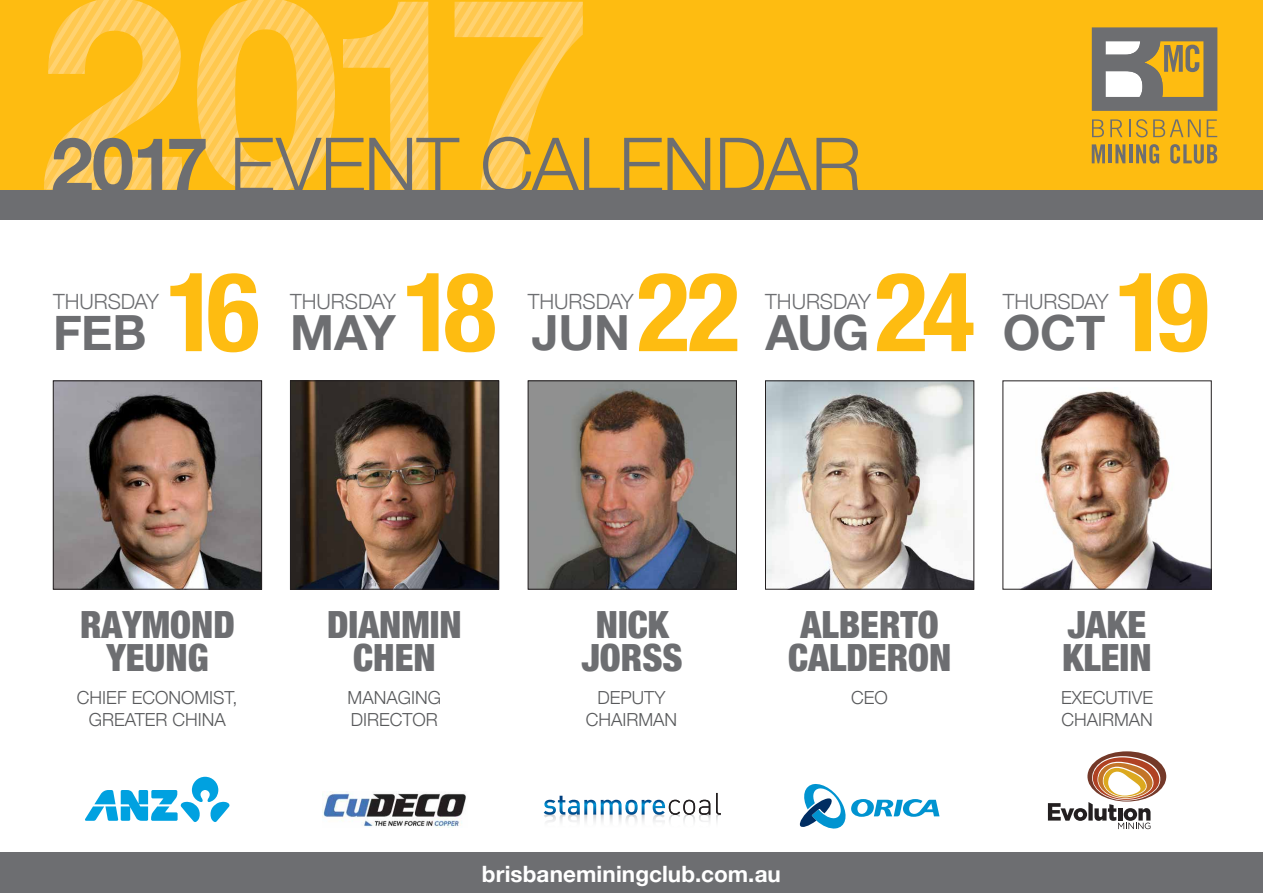
<style>
.page{position:relative;width:1263px;height:893px;background:#fff}
.page>*{position:absolute;margin:0;border:0;box-sizing:border-box;transform-origin:0 0}
.t1{font:700 condensed 109.95px "Helvetica Neue";letter-spacing:-.11em;color:#febc11}
.t2{font:300 76.2px "Helvetica Neue";letter-spacing:-.01em;color:#6d6e71}
.t3{font:700 48.45px "Helvetica Neue";letter-spacing:-.005em;color:#6d6e71}
.t4{font:900 condensed 37.5px/33px "Helvetica Neue";color:#6d6e71;text-align:center}
.t5{font:700 22.5px "Helvetica Neue";letter-spacing:.005em;color:#fff}
.t6{font:300 21px "Helvetica Neue";letter-spacing:-.005em;color:#6d6e71}
.t7{font:300 18px/21.6px "Helvetica Neue";color:#58595b;text-align:center}
.s1{font-weight:700}
</style>
<div class="page">
<div style="left:0;top:0;width:1263px;height:213px;background:#febc11"></div>
<svg style="left:48px;top:27px;width:12px;height:163px"></svg>
<svg style="left:60px;top:13px;width:12px;height:177px"></svg>
<svg style="left:72px;top:5px;width:12px;height:185px"></svg>
<svg style="left:84px;top:0;width:12px;height:190px"></svg>
<svg style="left:96px;top:0;width:12px;height:190px"></svg>
<svg style="left:108px;top:0;width:12px;height:190px"></svg>
<svg style="left:120px;top:0;width:12px;height:190px"></svg>
<svg style="left:132px;top:0;width:12px;height:190px"></svg>
<svg style="left:144px;top:3px;width:12px;height:187px"></svg>
<svg style="left:156px;top:9px;width:11px;height:181px"></svg>
<svg style="left:167px;top:19px;width:12px;height:171px"></svg>
<svg style="left:197px;top:48px;width:6px;height:95px"></svg>
<svg style="left:203px;top:22px;width:12px;height:147px;background:#fec951"></svg>
<svg style="left:215px;top:10px;width:12px;height:171px;background:#fecb58"></svg>
<svg style="left:227px;top:3px;width:12px;height:185px;background:#feca52"></svg>
<svg style="left:239px;top:0;width:12px;height:190px"></svg>
<svg style="left:251px;top:0;width:12px;height:190px"></svg>
<svg style="left:263px;top:0;width:12px;height:190px"></svg>
<svg style="left:275px;top:0;width:12px;height:190px"></svg>
<svg style="left:287px;top:1px;width:12px;height:189px"></svg>
<svg style="left:299px;top:6px;width:11px;height:179px;background:#fecb59"></svg>
<svg style="left:310px;top:14px;width:12px;height:163px;background:#feca56"></svg>
<svg style="left:322px;top:31px;width:12px;height:129px"></svg>
<svg style="left:346px;top:38px;width:12px;height:30px"></svg>
<svg style="left:358px;top:1px;width:225px;height:189px"></svg>
<svg style="left:1092px;top:119px;width:12px;height:18px"></svg>
<svg style="left:1110px;top:119px;width:12px;height:18px"></svg>
<svg style="left:1129px;top:119px;width:1px;height:18px"></svg>
<svg style="left:1136px;top:119px;width:11px;height:18px"></svg>
<svg style="left:1153px;top:119px;width:48px;height:18px"></svg>
<svg style="left:1207px;top:119px;width:10px;height:18px"></svg>
<svg style="left:1092px;top:144px;width:13px;height:19px"></svg>
<hr style="left:1108px;top:144px;width:4px;height:19px;background:#6d6e71">
<svg style="left:1115px;top:144px;width:10px;height:19px"></svg>
<hr style="left:1129px;top:144px;width:3px;height:19px;background:#6d6e71">
<svg style="left:1136px;top:144px;width:23px;height:20px"></svg>
<svg style="left:1170px;top:144px;width:47px;height:20px"></svg>
<svg style="left:1092px;top:27px;width:125px;height:84px"></svg>
<div style="left:0;top:190px;width:1263px;height:29px;background:#6d6e71"></div>
<div style="left:0;top:853px;width:1263px;height:40px;background:#6d6e71"></div>
<img style="left:55px;top:383px;width:205px;height:204px">
<div style="left:53px;top:381px;width:209px;height:208px;border:1px solid #231f20"></div>
<img style="left:530px;top:383px;width:205px;height:204px">
<div style="left:528px;top:381px;width:209px;height:208px;border:1px solid #231f20"></div>
<img style="left:1023px;top:387px;width:186px;height:200px">
<div style="left:1003px;top:381px;width:208px;height:208px;border:1px solid #231f20"></div>
<img style="left:767px;top:383px;width:205px;height:204px">
<div style="left:765px;top:381px;width:209px;height:208px;border:1px solid #231f20"></div>
<img style="left:292px;top:383px;width:205px;height:204px">
<div style="left:290px;top:381px;width:209px;height:208px;border:1px solid #231f20"></div>
<svg style="left:85px;top:777px;width:145px;height:45px"></svg>
<img style="left:322px;top:791px;width:144px;height:37px">
<svg style="left:544px;top:796px;width:166px;height:26px"></svg>
<svg style="left:716px;top:793px;width:5px;height:29px"></svg>
<svg style="left:799px;top:784px;width:140px;height:45px"></svg>
<svg style="left:1048px;top:751px;width:118px;height:78px"></svg>
<h2 class="t2" style="left:51px;top:104px;width:812px"><span class="s1">2017</span> EVENT CALENDAR</h2>
<h1 class="t1" style="left:166px;top:221px;width:95px">16</h1>
<h1 class="t1" style="left:403px;top:221px;width:95px">18</h1>
<h1 class="t1" style="left:637px;top:221px;width:105px">22</h1>
<h1 class="t1" style="left:875px;top:221px;width:102px">24</h1>
<h1 class="t1" style="left:1115px;top:221px;width:95px">19</h1>
<p class="t6" style="left:53px;top:284px;width:107px">THURSDAY</p>
<p class="t6" style="left:290px;top:284px;width:107px">THURSDAY</p>
<p class="t6" style="left:528px;top:284px;width:107px">THURSDAY</p>
<p class="t6" style="left:765px;top:284px;width:107px">THURSDAY</p>
<p class="t6" style="left:1003px;top:284px;width:107px">THURSDAY</p>
<h3 class="t3" style="left:765px;top:294px;width:106px">AUG</h3>
<h3 class="t3" style="left:1003px;top:294px;width:104px">OCT</h3>
<h3 class="t3" style="left:53px;top:294px;width:95px">FEB</h3>
<h3 class="t3" style="left:290px;top:294px;width:107px">MAY</h3>
<h3 class="t3" style="left:532px;top:294px;width:100px">JUN</h3>
<h3 class="t4" style="left:80px;top:606px;width:156px">RAYMOND<br>YEUNG</h3>
<h3 class="t4" style="left:1062px;top:606px;width:90px;text-align:left">JAKE<br>KLEIN</h3>
<h3 class="t4" style="left:582px;top:606px;width:102px">NICK<br>JORSS</h3>
<h3 class="t4" style="left:788px;top:606px;width:165px">ALBERTO<br>CALDERON</h3>
<h3 class="t4" style="left:327px;top:606px;width:136px">DIANMIN<br>CHEN</h3>
<p class="t7" style="left:77px;top:686px;width:162px">CHIEF ECONOMIST,<br>GREATER CHINA</p>
<p class="t7" style="left:347px;top:686px;width:95px;text-align:left">MANAGING<br>DIRECTOR</p>
<p class="t7" style="left:586px;top:686px;width:93px">DEPUTY<br>CHAIRMAN</p>
<p class="t7" style="left:851px;top:686px;width:38px">CEO</p>
<p class="t7" style="left:1061px;top:686px;width:94px;text-align:left">EXECUTIVE<br>CHAIRMAN</p>
<p class="t5" style="left:482px;top:857px;width:301px">brisbaneminingclub.com.au</p>
</div>
